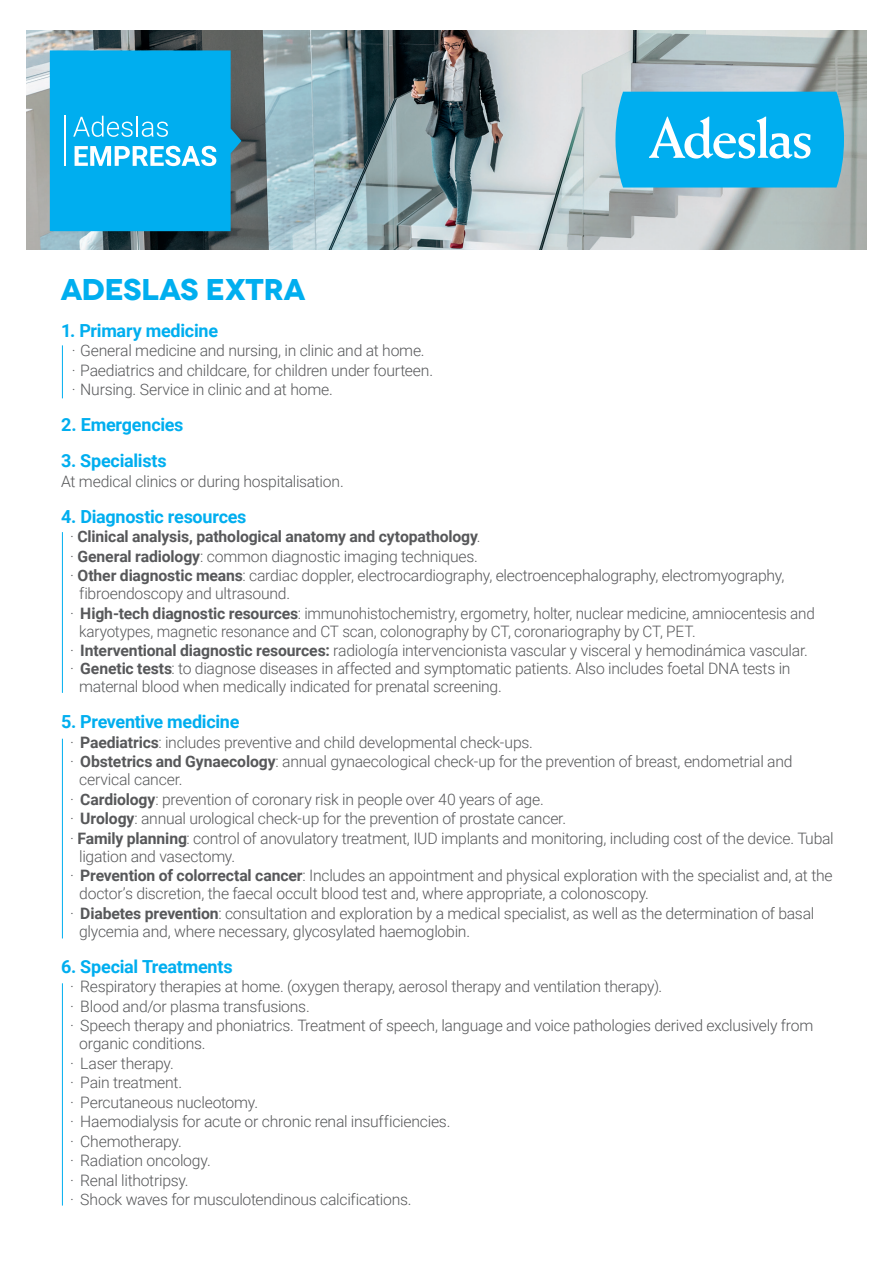
<style>
.page{position:relative;width:893px;height:1263px;background:#fff}
.page>*{position:absolute;margin:0;border:0;box-sizing:border-box;transform-origin:0 0}
.t1{font:700 30px "Novecentowide";letter-spacing:-.01em;color:#00aeef}
.t2{font:700 18px "Roboto";letter-spacing:-.015em;color:#00aeef}
.t3{font:300 15.75px/19.5px "Roboto";letter-spacing:-.015em;color:#57585a}
.s1{font-weight:700}
</style>
<div class="page">
<hr style="left:62px;top:345px;width:1px;height:53px;background:#00aeef">
<hr style="left:62px;top:532px;width:1px;height:161px;background:#00aeef">
<hr style="left:62px;top:739px;width:1px;height:199px;background:#00aeef">
<hr style="left:62px;top:983px;width:1px;height:222px;background:#00aeef">
<img style="left:26px;top:30px;width:841px;height:220px">
<svg style="left:50px;top:50px;width:191px;height:181px;background:#12aee8"></svg>
<hr style="left:64px;top:116px;width:2px;height:50px;background:#fff">
<svg style="left:615px;top:92px;width:229px;height:96px;background:#1db6ef"></svg>
<h1 class="t1" style="left:61px;top:271px;width:246px">ADESLAS EXTRA</h1>
<p class="t2" style="left:61px;top:318px;width:158px">1. Primary medicine</p>
<p class="t3" style="left:72px;top:340px;width:363px">· General medicine and nursing, in clinic and at home.<br>· Paediatrics and childcare, for children under fourteen. · Nursing. Service in clinic and at home.</p>
<p class="t2" style="left:61px;top:412px;width:124px">2. Emergencies</p>
<p class="t2" style="left:61px;top:448px;width:107px">3. Specialists</p>
<p class="t3" style="left:61px;top:471px;width:284px">At medical clinics or during hospitalisation.</p>
<p class="t2" style="left:61px;top:504px;width:187px">4. Diagnostic resources</p>
<p class="t3" style="left:70px;top:526px;width:716px">· <span class="s1">Clinical analysis, pathological anatomy and cytopathology</span>.<br>· <span class="s1">General radiology</span>: common diagnostic imaging techniques.<br>· <span class="s1">Other diagnostic means</span>: cardiac doppler, electrocardiography, electroencephalography, electromyography,</p>
<p class="t3" style="left:70px;top:583px;width:746px;text-indent:9px">fibroendoscopy and ultrasound.<br>· <span class="s1">High-tech diagnostic resources</span>: immunohistochemistry, ergometry, holter, nuclear medicine, amniocentesis and</p>
<p class="t3" style="left:70px;top:621px;width:739px;text-indent:9px">karyotypes, magnetic resonance and CT scan, colonography by CT, coronariography by CT, PET.<br>· <span class="s1">Interventional diagnostic resources:</span> radiología intervencionista vascular y visceral y hemodinámica vascular.</p>
<p class="t3" style="left:79px;top:659px;width:713px;line-height:18px;text-indent:-9px">· <span class="s1">Genetic tests</span>: to diagnose diseases in affected and symptomatic patients. Also includes foetal DNA tests in maternal blood when medically indicated for prenatal screening.</p>
<p class="t2" style="left:61px;top:709px;width:180px">5. Preventive medicine</p>
<p class="t3" style="left:70px;top:732px;width:724px">· <span class="s1">Paediatrics</span>: includes preventive and child developmental check-ups.<br>· <span class="s1">Obstetrics and Gynaecology</span>: annual gynaecological check-up for the prevention of breast, endometrial and</p>
<p class="t3" style="left:70px;top:769px;width:765px;text-indent:9px">cervical cancer.<br>· <span class="s1">Cardiology</span>: prevention of coronary risk in people over 40 years of age.<br>· <span class="s1">Urology</span>: annual urological check-up for the prevention of prostate cancer.<br>· <span class="s1">Family planning</span>: control of anovulatory treatment, IUD implants and monitoring, including cost of the device. Tubal</p>
<p class="t3" style="left:70px;top:846px;width:764px;text-indent:9px">ligation and vasectomy.<br>· <span class="s1">Prevention of colorrectal cancer</span>: Includes an appointment and physical exploration with the specialist and, at the</p>
<p class="t3" style="left:70px;top:883px;width:746px;text-indent:9px">doctor’s discretion, the faecal occult blood test and, where appropriate, a colonoscopy.<br>· <span class="s1">Diabetes prevention</span>: consultation and exploration by a medical specialist, as well as the determination of basal</p>
<p class="t3" style="left:79px;top:921px;width:393px">glycemia and, where necessary, glycosylated haemoglobin.</p>
<p class="t2" style="left:61px;top:954px;width:173px">6. Special Treatments</p>
<p class="t3" style="left:70px;top:976px;width:745px">· Respiratory therapies at home. (oxygen therapy, aerosol therapy and ventilation therapy).<br>· Blood and/or plasma transfusions.<br>· Speech therapy and phoniatrics. Treatment of speech, language and voice pathologies derived exclusively from</p>
<p class="t3" style="left:70px;top:1033px;width:382px;text-indent:9px">organic conditions.<br>· Laser therapy.<br>· Pain treatment.<br>· Percutaneous nucleotomy.<br>· Haemodialysis for acute or chronic renal insufficiencies. · Chemotherapy.<br>· Radiation oncology.<br>· Renal lithotripsy.<br>· Shock waves for musculotendinous calcifications.</p>
</div>
